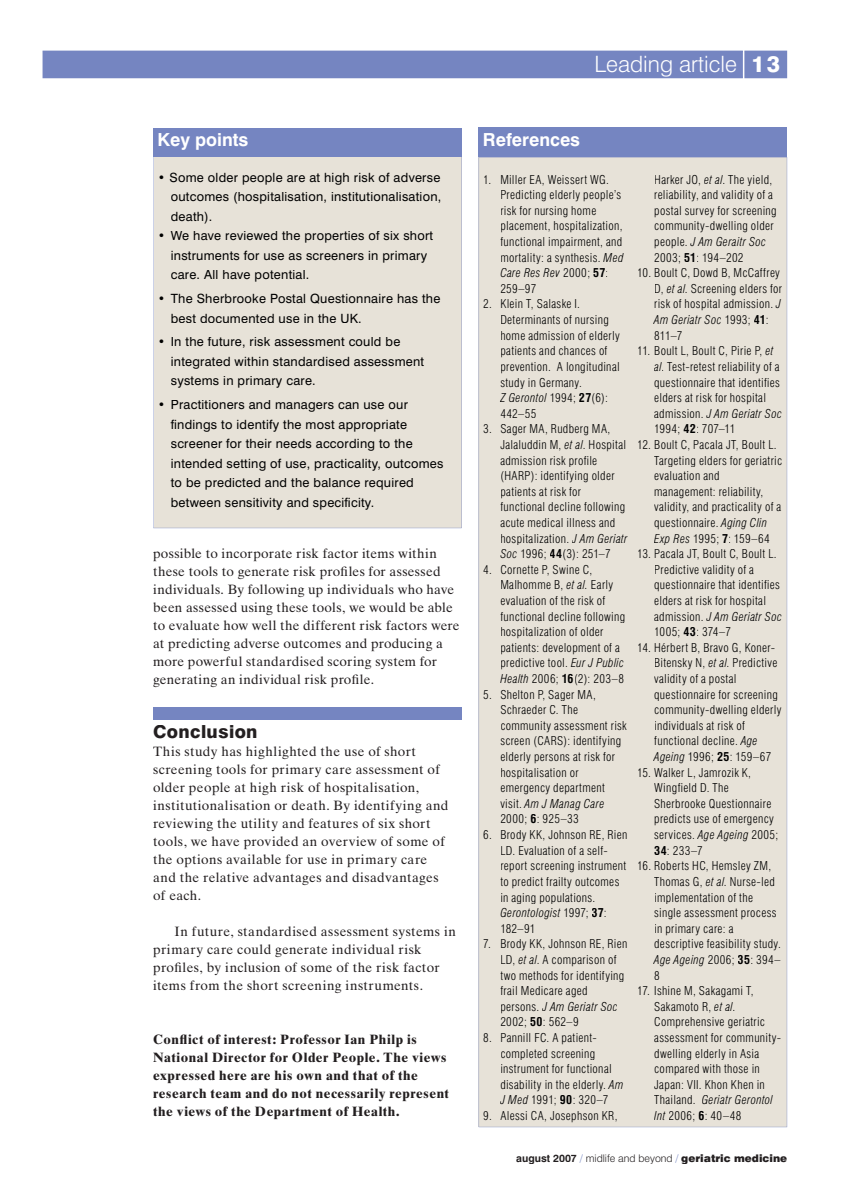
<style>
.page{position:relative;width:851px;height:1191px;background:#fff}
.page>*{position:absolute;margin:0;border:0;box-sizing:border-box;transform-origin:0 0}
.t1{font:300 22.5px "Swiss 721 BT";color:#fff}
.t2{font:700 18px "Swiss 721 BT";color:#fff}
.t3{font:800 18px "Swiss 721 BT";letter-spacing:.02em;color:#231f20}
.t4{font:13.5px/18px "Times Ten";letter-spacing:.025em;color:#231f20}
.t5{font:700 13.5px/18px "Times Ten";letter-spacing:.035em;color:#231f20}
.t6{font:12.75px/19.5px "Swiss 721 BT";letter-spacing:.02em;color:#000}
.t7{font:300 condensed 12px/15.6px "Swiss 721 BT";letter-spacing:.025em;color:#000}
.t8{font:900 10.5px "Swiss 721 BT";color:#231f20}
.s1{font-weight:800}
.s2{font-style:italic}
.s3{font-weight:700}
.s4{font-weight:300;color:#7585c1}
.s5{font-weight:300}
</style>
<div class="page">
<div style="left:153px;top:707px;width:308px;height:13px;background:#7585c1"></div>
<div style="left:478px;top:157px;width:309px;height:970px;background:#e7e2d8"></div>
<div style="left:478px;top:128px;width:309px;height:29px;background:#7585c1"></div>
<svg style="left:153px;top:156px;width:308px;height:372px;background:#e4e0d9"></svg>
<div style="left:153px;top:128px;width:308px;height:28px;background:#7585c1"></div>
<div style="left:43px;top:51px;width:744px;height:27px;background:#7585c1"></div>
<h2 class="t2" style="left:157px;top:129px;width:92px">Key points</h2>
<p class="t6" style="left:171px;top:167px;width:272px;text-align:justify;text-indent:-13px">• Some older people are at high risk of adverse outcomes (hospitalisation, institutionalisation, death).</p>
<p class="t6" style="left:171px;top:226px;width:264px;text-indent:-13px">• We have reviewed the properties of six short instruments for use as screeners in primary care. All have potential.</p>
<p class="t6" style="left:171px;top:289px;width:271px;text-indent:-13px">• The Sherbrooke Postal Questionnaire has the best documented use in the UK.</p>
<p class="t6" style="left:171px;top:332px;width:255px;text-indent:-13px">• In the future, risk assessment could be integrated within standardised assessment systems in primary care.</p>
<p class="t6" style="left:171px;top:395px;width:274px;text-indent:-13px">• Practitioners and managers can use our findings to identify the most appropriate screener for their needs according to the intended setting of use, practicality, outcomes to be predicted and the balance required between sensitivity and specificity.</p>
<p class="t4" style="left:153px;top:544px;width:308px">possible to incorporate risk factor items within these tools to generate risk profiles for assessed individuals. By following up individuals who have been assessed using these tools, we would be able to evaluate how well the different risk factors were at predicting adverse outcomes and producing a more powerful standardised scoring system for generating an individual risk profile.</p>
<h2 class="t3" style="left:153px;top:721px;width:106px">Conclusion</h2>
<p class="t4" style="left:153px;top:742px;width:297px">This study has highlighted the use of short screening tools for primary care assessment of older people at high risk of hospitalisation, institutionalisation or death. By identifying and reviewing the utility and features of six short tools, we have provided an overview of some of the options available for use in primary care and the relative advantages and disadvantages of each.</p>
<p class="t4" style="left:153px;top:922px;width:304px;text-indent:21px">In future, standardised assessment systems in primary care could generate individual risk profiles, by inclusion of some of the risk factor items from the short screening instruments.</p>
<p class="t5" style="left:153px;top:1030px;width:297px">Confl ict of interest: Professor Ian Philp is National Director for Older People. The views expressed here are his own and that of the research team and do not necessarily represent the views of the Department of Health.</p>
<h1 class="t1" style="left:594px;top:50px;width:187px">Leading article <span class="s1">13</span></h1>
<h2 class="t2" style="left:483px;top:129px;width:99px">References</h2>
<p class="t7" style="left:500px;top:171px;width:125px;text-indent:-17px">1. Miller EA, Weissert WG.<br>Predicting elderly people’s risk for nursing home placement, hospitalization, functional impairment, and mortality: a synthesis. <span class="s2">Med<br>Care Res Rev</span> 2000; <span class="s3">57</span>:<br>259–97</p>
<p class="t7" style="left:500px;top:296px;width:121px;text-indent:-17px">2. Klein T, Salaske I.<br>Determinants of nursing home admission of elderly patients and chances of prevention. A longitudinal study in Germany.<br><span class="s2">Z Gerontol</span> 1994; <span class="s3">27</span>(6):<br>442–55</p>
<p class="t7" style="left:500px;top:421px;width:129px;text-indent:-17px">3. Sager MA, Rudberg MA,<br>Jalaluddin M, <span class="s2">et al</span>. Hospital admission risk profile (HARP): identifying older patients at risk for functional decline following acute medical illness and hospitalization. <span class="s2">J Am Geriatr<br>Soc</span> 1996; <span class="s3">44</span>(3): 251–7</p>
<p class="t7" style="left:500px;top:561px;width:126px;text-indent:-17px">4. Cornette P, Swine C,<br>Malhomme B, <span class="s2">et al.</span> Early evaluation of the risk of functional decline following hospitalization of older patients: development of a predictive tool. <span class="s2">Eur J Public<br>Health</span> 2006; <span class="s3">16</span>(2): 203–8</p>
<p class="t7" style="left:500px;top:686px;width:128px;text-indent:-17px">5. Shelton P, Sager MA,<br>Schraeder C. The community assessment risk screen (CARS): identifying elderly persons at risk for hospitalisation or emergency department visit. <span class="s2">Am J Manag Care<br></span>2000; <span class="s3">6</span>: 925–33</p>
<p class="t7" style="left:500px;top:827px;width:129px;text-indent:-17px">6. Brody KK, Johnson RE, Rien<br>LD. Evaluation of a self&shy;report screening instrument to predict frailty outcomes in aging populations.<br><span class="s2">Gerontologist</span> 1997; <span class="s3">37</span>:<br>182–91</p>
<p class="t7" style="left:500px;top:936px;width:129px;text-indent:-17px">7. Brody KK, Johnson RE, Rien<br>LD, <span class="s2">et al</span>. A comparison of two methods for identifying frail Medicare aged persons. <span class="s2">J Am Geriatr Soc<br></span>2002; <span class="s3">50</span>: 562–9</p>
<p class="t7" style="left:500px;top:1029px;width:124px;text-indent:-17px">8. Pannill FC. A patient&shy;completed screening instrument for functional disability in the elderly. <span class="s2">Am<br>J Med</span> 1991; <span class="s3">90</span>: 320–7</p>
<p class="t7" style="left:483px;top:1107px;width:136px">9. Alessi CA, Josephson KR,</p>
<p class="t7" style="left:654px;top:171px;width:124px">Harker JO, <span class="s2">et al</span>. The yield, reliability, and validity of a postal survey for screening community-dwelling older people. <span class="s2">J Am Geraitr Soc<br></span>2003; <span class="s3">51</span>: 194–202</p>
<p class="t7" style="left:654px;top:265px;width:129px;text-indent:-17px">10. Boult C, Dowd B, McCaffrey<br>D, <span class="s2">et al</span>. Screening elders for risk of hospital admission. <span class="s2">J<br>Am Geriatr Soc</span> 1993; <span class="s3">41</span>:<br>811–7</p>
<p class="t7" style="left:654px;top:343px;width:129px;text-indent:-17px">11. Boult L, Boult C, Pirie P, <span class="s2">et al</span>. Test-retest reliability of a questionnaire that identifies elders at risk for hospital admission. <span class="s2">J Am Geriatr Soc<br></span>1994; <span class="s3">42</span>: 707–11</p>
<p class="t7" style="left:654px;top:437px;width:129px;text-indent:-17px">12. Boult C, Pacala JT, Boult L.<br>Targeting elders for geriatric evaluation and management: reliability, validity, and practicality of a questionnaire. <span class="s2">Aging Clin<br>Exp Res</span> 1995; <span class="s3">7</span>: 159–64</p>
<p class="t7" style="left:654px;top:546px;width:129px;text-indent:-17px">13. Pacala JT, Boult C, Boult L.<br>Predictive validity of a questionnaire that identifies elders at risk for hospital admission. <span class="s2">J Am Geriatr Soc<br></span>1005; <span class="s3">43</span>: 374–7</p>
<p class="t7" style="left:654px;top:639px;width:129px;text-indent:-17px">14. Hérbert B, Bravo G, Koner-<br>Bitensky N, <span class="s2">et al</span>. Predictive validity of a postal questionnaire for screening community-dwelling elderly individuals at risk of functional decline. <span class="s2">Age<br>Ageing</span> 1996; <span class="s3">25</span>: 159–67</p>
<p class="t7" style="left:654px;top:764px;width:126px;text-indent:-17px">15. Walker L, Jamrozik K,<br>Wingfield D. The<br>Sherbrooke Questionnaire predicts use of emergency services. <span class="s2">Age Ageing</span> 2005;<br><span class="s3">34</span>: 233–7</p>
<p class="t7" style="left:654px;top:858px;width:128px;text-indent:-17px">16. Roberts HC, Hemsley ZM,<br>Thomas G, <span class="s2">et al</span>. Nurse-led implementation of the single assessment process in primary care: a descriptive feasibility study.<br><span class="s2">Age Ageing</span> 2006; <span class="s3">35</span>: 394–<br>8</p>
<p class="t7" style="left:654px;top:983px;width:128px;text-indent:-17px">17. Ishine M, Sakagami T,<br>Sakamoto R, <span class="s2">et al</span>.<br>Comprehensive geriatric assessment for community&shy;dwelling elderly in Asia compared with those in<br>Japan: VII. Khon Khen in<br>Thailand. <span class="s2">Geriatr Gerontol<br>Int</span> 2006; <span class="s3">6</span>: 40–48</p>
<p class="t8" style="left:516px;top:1151px;width:272px"><span class="s3">august 2007</span> <span class="s4">/</span> <span class="s5">midlife and beyond</span> <span class="s4">/</span> geriatric medicine</p>
</div>
